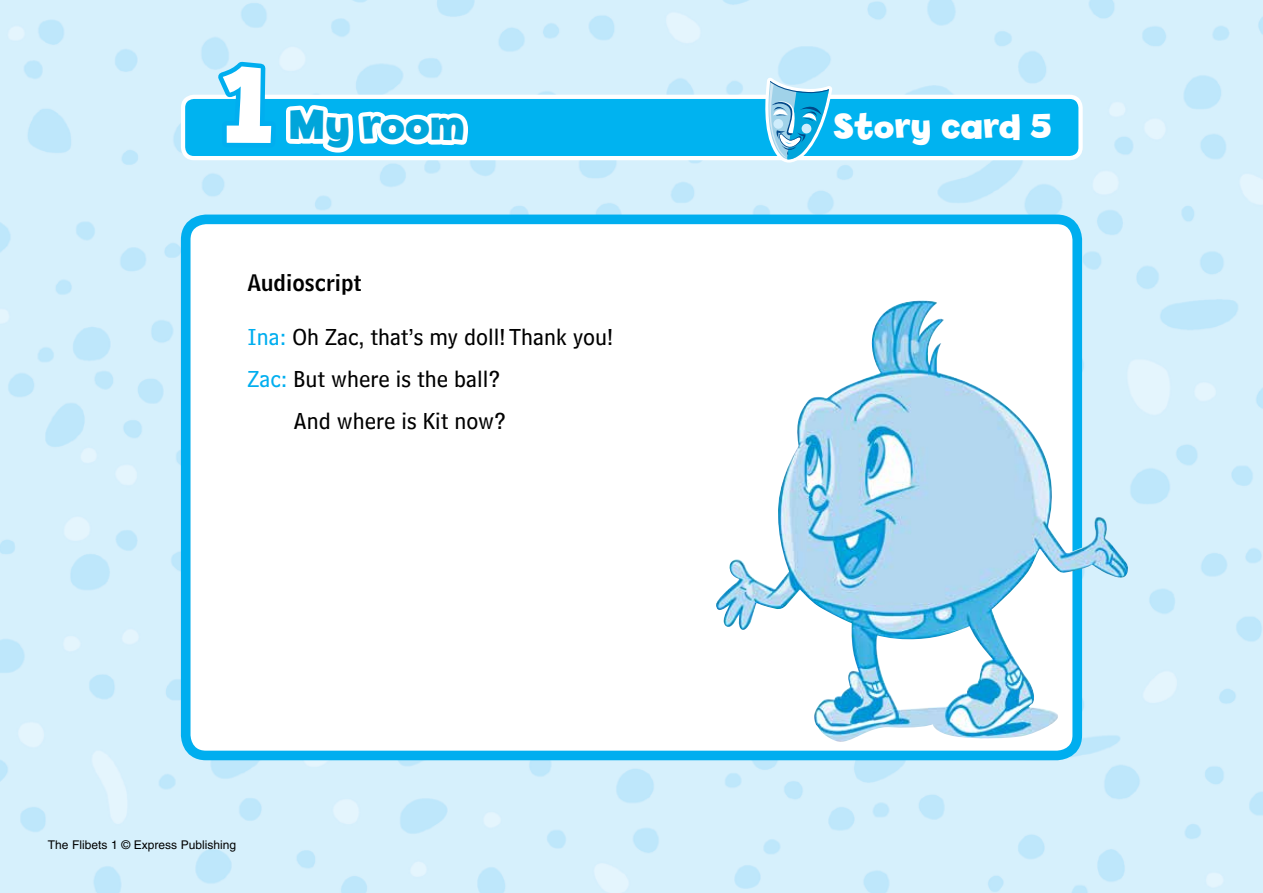
<style>
.page{position:relative;width:1263px;height:893px;background:#fff}
.page>*{position:absolute;margin:0;border:0;box-sizing:border-box;transform-origin:0 0}
.t1{font:700 108px "Billy";color:#fff}
.t2{font:700 42px "Billy";color:#00a5da}
.t3{font:700 34.8px "Billy";color:#fff}
.t4{font:24px "Bell Centennial Std Sub Capt";color:#000}
.t5{font:22.5px "Bell Centennial Std Name Num";color:#000}
.t6{font:12px "Helvetica LT Std";color:#000}
.s1{color:#00aeef}
</style>
<div class="page">
<img style="left:0;top:0;width:1263px;height:893px">
<div style="left:183px;top:97px;width:897px;height:61px;background:#00b3f0;border-radius:11px"></div>
<div style="left:181px;top:95px;width:902px;height:65px;border:4px solid #fff;border-radius:11px"></div>
<svg style="left:762px;top:78px;width:70px;height:85px"></svg>
<div style="left:186px;top:219px;width:891px;height:536px;background:#fff;border-radius:20px"></div>
<div style="left:181px;top:215px;width:901px;height:545px;border:10px solid #00aeef;border-radius:20px"></div>
<img style="left:716px;top:301px;width:414px;height:443px">
<svg style="left:210px;top:57px;width:263px;height:118px"></svg>
<h1 class="t1" style="left:221px;top:39px;width:54px">1</h1>
<h2 class="t2" style="left:288px;top:99px;width:177px">My room</h2>
<p class="t5" style="left:247px;top:269px;width:115px">Audioscript</p>
<p class="t4" style="left:247px;top:323px;width:367px"><span class="s1">Ina:</span> Oh Zac, that’s my doll! Thank you!</p>
<p class="t4" style="left:247px;top:365px;width:254px"><span class="s1">Zac:</span> But where is the ball?</p>
<p class="t4" style="left:293px;top:407px;width:214px">And where is Kit now?</p>
<p class="t6" style="left:48px;top:838px;width:190px">The Flibets 1 © Express Publishing</p>
<h3 class="t3" style="left:833px;top:104px;width:220px">Story card 5</h3>
</div>
